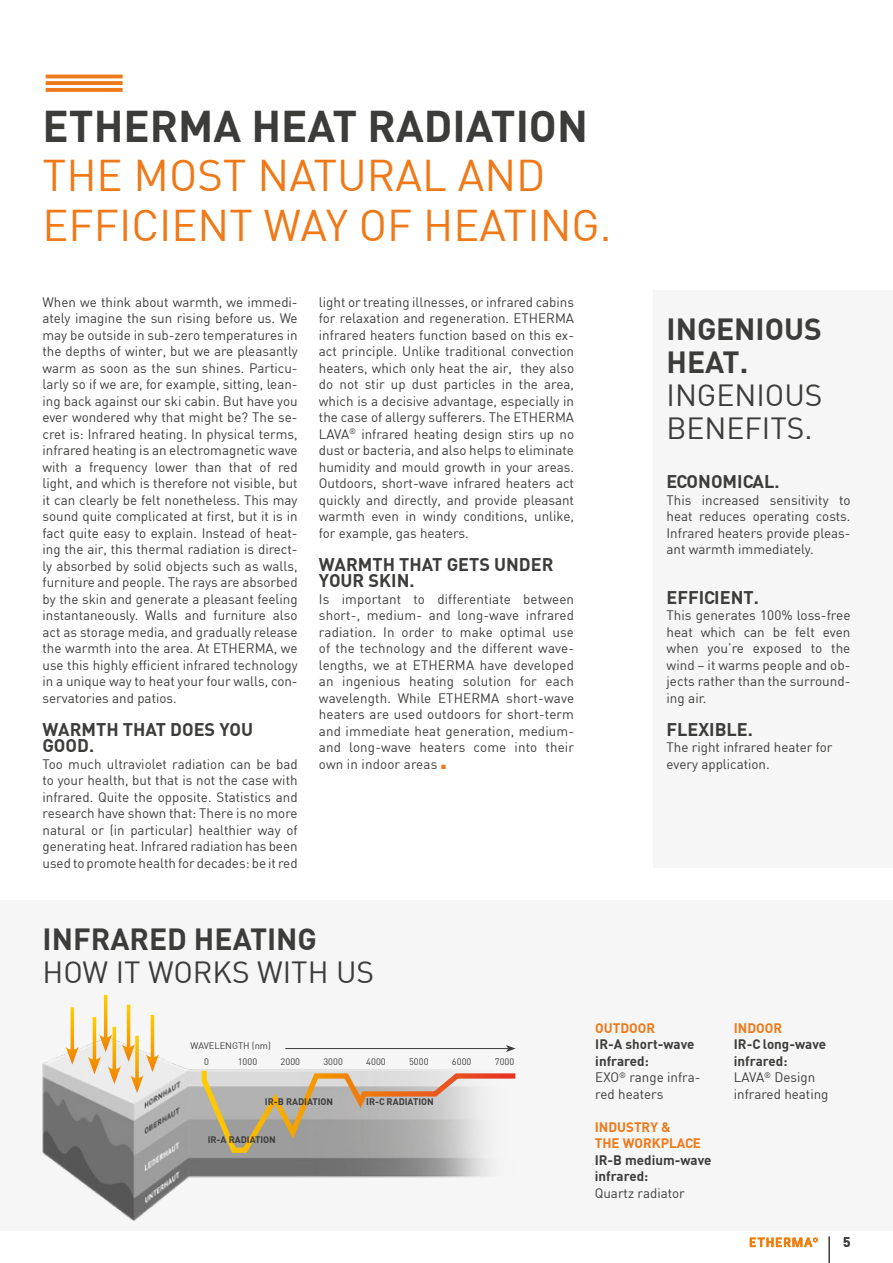
<style>
.page{position:relative;width:893px;height:1263px;background:#fff}
.page>*{position:absolute;margin:0;border:0;box-sizing:border-box;transform-origin:0 0}
.t1{font:45px "DIN";color:#ef7918}
.t2{font:43.5px/49.5px "DIN";color:#ef7918}
.t3{font:700 43.5px "DIN";color:#3c3c3b}
.t4{font:30px/33px "DIN";color:#3c3c3b}
.t5{font:700 30px/33px "DIN";color:#3c3c3b}
.t6{font:700 18px/16.5px "DIN";color:#3c3c3b}
.t7{font:13.5px/16.5px "DIN";color:#3c3c3b;text-align:justify}
.t8{font:700 13.5px/16.5px "DIN";color:#ef7918}
.t9{font:700 13.5px/16.5px "DIN";color:#3c3c3b}
.t10{font:9.3px/15.9px "DIN";color:#3c3c3b}
.t11{font:700 9.3px "DIN";color:#3c3c3b}
.s1{font-weight:700}
</style>
<div class="page">
<div style="left:0;top:901px;width:893px;height:330px;background:#f6f6f6"></div>
<img style="left:43px;top:1037px;width:463px;height:183px">
<svg style="left:199px;top:1065px;width:317px;height:92px"></svg>
<hr style="left:71px;top:1007px;width:3px;height:46px;background:#fff">
<svg style="left:66px;top:1047px;width:13px;height:18px"></svg>
<hr style="left:93px;top:1017px;width:3px;height:46px;background:#fff">
<hr style="left:113px;top:1027px;width:3px;height:46px;background:#fff">
<hr style="left:151px;top:1015px;width:3px;height:46px;background:#fff">
<hr style="left:127px;top:1005px;width:3px;height:46px;background:#fff">
<hr style="left:104px;top:995px;width:3px;height:46px;background:#fff">
<svg style="left:88px;top:1034px;width:71px;height:59px"></svg>
<hr style="left:285px;top:1048px;width:223px;height:1px;background:#3c3c3b">
<svg style="left:506px;top:1045px;width:10px;height:7px"></svg>
<div style="left:654px;top:290px;width:239px;height:578px;background:#f6f6f6"></div>
<hr style="left:46px;top:75px;width:76px;height:3px;background:#ef7918">
<hr style="left:46px;top:88px;width:76px;height:3px;background:#ef7918">
<hr style="left:46px;top:82px;width:76px;height:3px;background:#ef7918">
<hr style="left:828px;top:1236px;width:2px;height:27px;background:#3c3c3b">
<svg style="left:750px;top:1237px;width:68px;height:10px"></svg>
<h2 class="t3" style="left:43px;top:97px;width:547px">ETHERMA HEAT RADIATION</h2>
<h2 class="t2" style="left:43px;top:150px;width:570px">THE MOST NATURAL AND<br>EFFICIENT WAY OF HEATING.</h2>
<p class="t7" style="left:43px;top:293px;width:257px">When we think about warmth, we immedi&shy;ately imagine the sun rising before us. We may be outside in sub-zero temperatures in the depths of winter, but we are pleasantly warm as soon as the sun shines. Particu&shy;larly so if we are, for example, sitting, lean&shy;ing back against our ski cabin. But have you ever wondered why that might be? The se&shy;cret is: Infrared heating. In physical terms, infrared heating is an electromagnetic wave with a frequency lower than that of red light, and which is therefore not visible, but it can clearly be felt nonetheless. This may sound quite complicated at first, but it is in fact quite easy to explain. Instead of heat&shy;ing the air, this thermal radiation is direct&shy;ly absorbed by solid objects such as walls, furniture and people. The rays are absorbed by the skin and generate a pleasant feeling instantaneously. Walls and furniture also act as storage media, and gradually release the warmth into the area. At ETHERMA, we use this highly efficient infrared technology in a unique way to heat your four walls, con&shy;servatories and patios.</p>
<h3 class="t6" style="left:43px;top:720px;width:212px">WARMTH THAT DOES YOU<br>GOOD.</h3>
<p class="t7" style="left:43px;top:755px;width:257px">Too much ultraviolet radiation can be bad to your health, but that is not the case with infrared. Quite the opposite. Statistics and research have shown that: There is no more natural or (in particular) healthier way of generating heat. Infrared radiation has been used to promote health for decades: be it red</p>
<p class="t7" style="left:319px;top:293px;width:257px">light or treating illnesses, or infrared cabins for relaxation and regeneration. ETHERMA infrared heaters function based on this ex&shy;act principle. Unlike traditional convection heaters, which only heat the air, they also do not stir up dust particles in the area, which is a decisive advantage, especially in the case of allergy sufferers. The ETHERMA LAVA<sup>®</sup> infrared heating design stirs up no dust or bacteria, and also helps to eliminate humidity and mould growth in your areas.<br>Outdoors, short-wave infrared heaters act quickly and directly, and provide pleasant warmth even in windy conditions, unlike, for example, gas heaters.</p>
<h3 class="t6" style="left:319px;top:555px;width:236px">WARMTH THAT GETS UNDER<br>YOUR SKIN.</h3>
<p class="t7" style="left:319px;top:590px;width:257px">Is important to differentiate between short-, medium- and long-wave infrared radiation. In order to make optimal use of the technology and the different wave&shy;lengths, we at ETHERMA have developed an ingenious heating solution for each wavelength. While ETHERMA short-wave heaters are used outdoors for short-term and immediate heat generation, medium&shy;and long-wave heaters come into their own in indoor areas</p>
<h1 class="t1" style="left:437px;top:724px;width:14px">.</h1>
<h3 class="t5" style="left:666px;top:311px;width:157px">INGENIOUS<br>HEAT.</h3>
<h3 class="t4" style="left:666px;top:378px;width:157px">INGENIOUS<br>BENEFITS.</h3>
<h3 class="t6" style="left:666px;top:472px;width:115px">ECONOMICAL.</h3>
<p class="t7" style="left:666px;top:491px;width:185px">This increased sensitivity to heat reduces operating costs.<br>Infrared heaters provide pleas&shy;ant warmth immediately.</p>
<h3 class="t6" style="left:666px;top:588px;width:94px">EFFICIENT.</h3>
<p class="t7" style="left:666px;top:607px;width:185px">This generates 100% loss-free heat which can be felt even when you’re exposed to the wind – it warms people and ob&shy;jects rather than the surround&shy;ing air.</p>
<h3 class="t6" style="left:666px;top:720px;width:88px">FLEXIBLE.</h3>
<p class="t7" style="left:666px;top:739px;width:167px">The right infrared heater for every application.</p>
<h3 class="t5" style="left:43px;top:921px;width:276px">INFRARED HEATING</h3>
<h3 class="t4" style="left:43px;top:955px;width:333px">HOW IT WORKS WITH US</h3>
<p class="t8" style="left:595px;top:1019px;width:61px">OUTDOOR</p>
<p class="t8" style="left:734px;top:1019px;width:50px">INDOOR</p>
<p class="t10" style="left:204px;top:1038px;width:68px;text-indent:-14px">WAVELENGTH (nm)<br>0</p>
<p class="t10" style="left:238px;top:1053px;width:21px">1000</p>
<p class="t10" style="left:281px;top:1053px;width:21px">2000</p>
<p class="t10" style="left:323px;top:1053px;width:21px">3000</p>
<p class="t10" style="left:366px;top:1053px;width:21px">4000</p>
<p class="t10" style="left:409px;top:1053px;width:21px">5000</p>
<p class="t10" style="left:452px;top:1053px;width:21px">6000</p>
<p class="t10" style="left:495px;top:1053px;width:21px">7000</p>
<p class="t11" style="left:265px;top:1096px;width:70px">IR-B RADIATION</p>
<p class="t11" style="left:366px;top:1096px;width:69px">IR-C RADIATION</p>
<p class="t11" style="left:208px;top:1133px;width:70px">IR-A RADIATION</p>
<p class="t7" style="left:595px;top:1036px;width:107px;text-align:left"><span class="s1">IR-A short-wave infrared:<br></span>EXO<sup>®</sup> range infra&shy;red heaters</p>
<p class="t8" style="left:595px;top:1118px;width:107px">INDUSTRY &amp;<br>THE WORKPLACE</p>
<p class="t9" style="left:595px;top:1151px;width:118px">IR-B medium-wave infrared:</p>
<p class="t7" style="left:595px;top:1184px;width:91px">Quartz radiator</p>
<p class="t7" style="left:734px;top:1036px;width:96px;text-align:left"><span class="s1">IR-C long-wave infrared:<br></span>LAVA<sup>®</sup> Design infrared heating</p>
<p class="t9" style="left:843px;top:1233px;width:9px">5</p>
</div>
